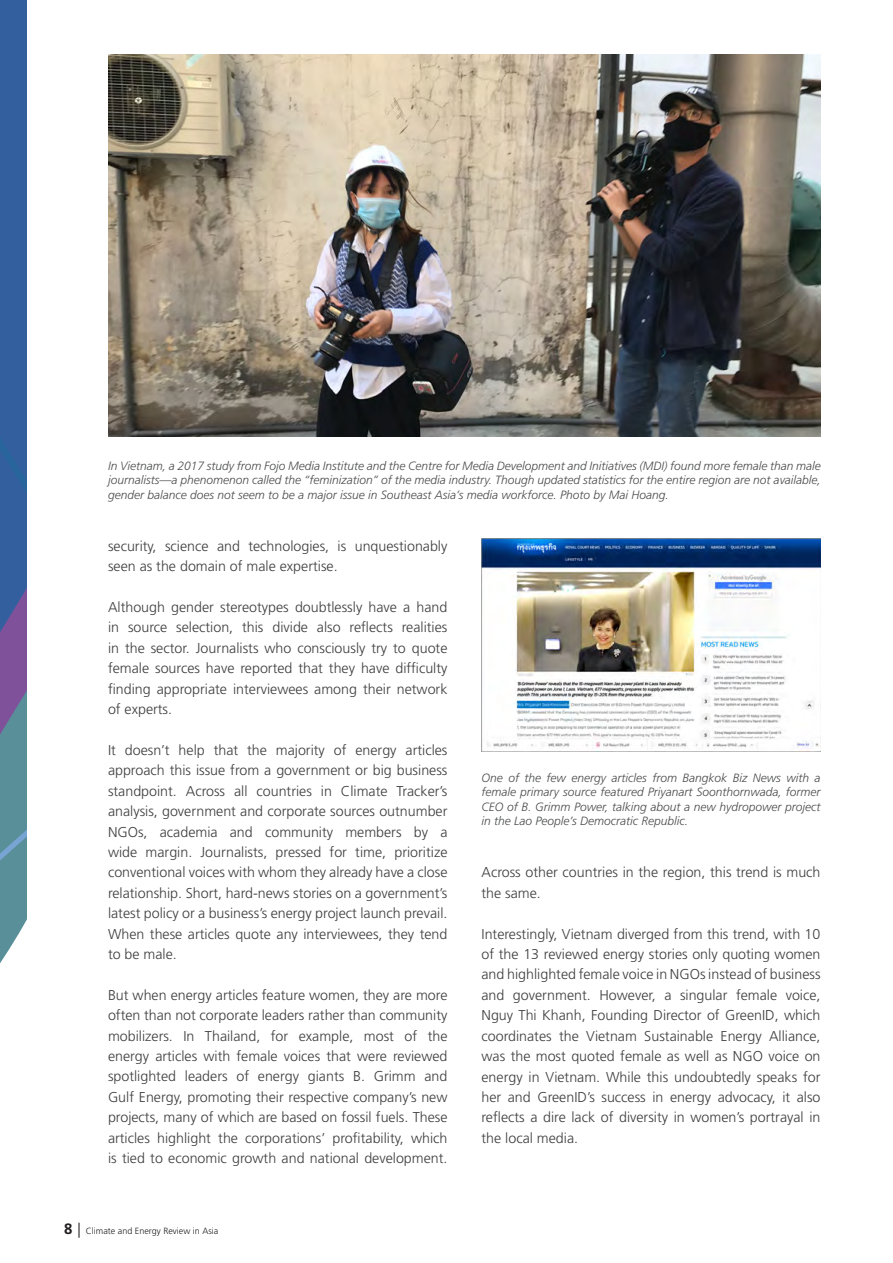
<style>
.page{position:relative;width:893px;height:1263px;background:#fff}
.page>*{position:absolute;margin:0;border:0;box-sizing:border-box;transform-origin:0 0}
.Body_text{font:300 14.25px/20.4px "Frutiger LT Std";color:#3e3e3f;text-align:justify}
.Photo_Description{font:italic 300 12px/14.4px "Frutiger LT Std";color:#4b4c4d;text-align:justify}
.t1{font:300 9px "Frutiger LT Std";color:#231f20}
.s1{font-weight:700;font-size:15px}
.s2{font-size:15px}
</style>
<div class="page">
<svg style="left:0;top:0;width:26px;height:963px"></svg>
<img style="left:108px;top:54px;width:713px;height:382px">
<img style="left:482px;top:538px;width:339px;height:213px">
<p class="Photo_Description" style="left:108px;top:458px;width:714px">In Vietnam, a 2017 study from Fojo Media Institute and the Centre for Media Development and Initiatives (MDI) found more female than male journalists—a phenomenon called the “feminization” of the media industry. Though updated statistics for the entire region are not available, gender balance does not seem to be a major issue in Southeast Asia’s media workforce. Photo by Mai Hoang.</p>
<p class="Body_text" style="left:108px;top:536px;width:341px">security, science and technologies, is unquestionably seen as the domain of male expertise.</p>
<p class="Body_text" style="left:108px;top:597px;width:341px">Although gender stereotypes doubtlessly have a hand in source selection, this divide also reflects realities in the sector. Journalists who consciously try to quote female sources have reported that they have difficulty finding appropriate interviewees among their network of experts.</p>
<p class="Body_text" style="left:108px;top:740px;width:341px">It doesn’t help that the majority of energy articles approach this issue from a government or big business standpoint. Across all countries in Climate Tracker’s analysis, government and corporate sources outnumber NGOs, academia and community members by a wide margin. Journalists, pressed for time, prioritize conventional voices with whom they already have a close relationship. Short, hard-news stories on a government’s latest policy or a business’s energy project launch prevail.<br>When these articles quote any interviewees, they tend to be male.</p>
<p class="Body_text" style="left:108px;top:985px;width:341px">But when energy articles feature women, they are more often than not corporate leaders rather than community mobilizers. In Thailand, for example, most of the energy articles with female voices that were reviewed spotlighted leaders of energy giants B. Grimm and Gulf Energy, promoting their respective company’s new projects, many of which are based on fossil fuels. These articles highlight the corporations’ profitability, which is tied to economic growth and national development.</p>
<p class="t1" style="left:64px;top:1226px;width:156px"><span class="s1">8</span> <span class="s2">|</span> Climate and Energy Review in Asia</p>
<p class="Photo_Description" style="left:481px;top:771px;width:341px">One of the few energy articles from Bangkok Biz News with a female primary source featured Priyanart Soonthornwada, former CEO of B. Grimm Power, talking about a new hydropower project in the Lao People’s Democratic Republic.</p>
<p class="Body_text" style="left:481px;top:862px;width:340px">Across other countries in the region, this trend is much the same.</p>
<p class="Body_text" style="left:481px;top:924px;width:341px">Interestingly, Vietnam diverged from this trend, with 10 of the 13 reviewed energy stories only quoting women and highlighted female voice in NGOs instead of business and government. However, a singular female voice, Nguy Thi Khanh, Founding Director of GreenID, which coordinates the Vietnam Sustainable Energy Alliance, was the most quoted female as well as NGO voice on energy in Vietnam. While this undoubtedly speaks for her and GreenID’s success in energy advocacy, it also reflects a dire lack of diversity in women’s portrayal in the local media.</p>
</div>
